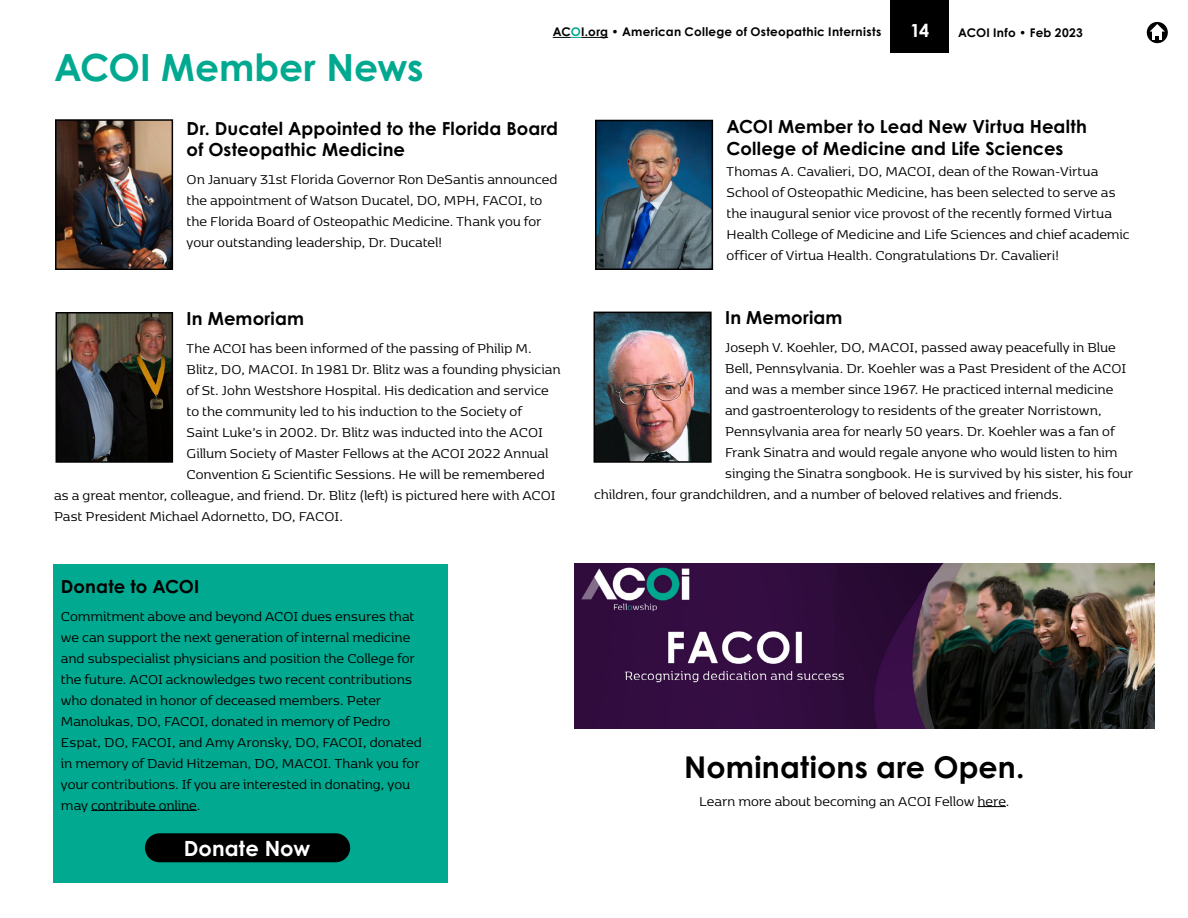
<style>
.page{position:relative;width:1188px;height:918px;background:#fff}
.page>*{position:absolute;margin:0;border:0;box-sizing:border-box;transform-origin:0 0}
.t1{font:700 37.5px "Century Gothic Pro";color:#00a98f}
.t2{font:700 30px "Century Gothic Pro";letter-spacing:.005em;color:#000}
.t3{font:700 21px "Century Gothic Pro";letter-spacing:.005em;color:#fff}
.t4{font:700 18px/21.6px "Century Gothic Pro";letter-spacing:.005em;color:#000}
.t5{font:700 18px "Century Gothic Pro";color:#fff}
.t6{font:15px/21px "Kobenhavn";color:#000}
.t7{font:700 12px "Century Gothic Pro";letter-spacing:.025em;color:#000}
.s1{color:#00a98f}
</style>
<div class="page">
<div style="left:890px;top:0;width:59px;height:53px;background:#000"></div>
<svg style="left:553px;top:37px;width:55px;height:1px"></svg>
<div style="left:53px;top:565px;width:394px;height:318px;background:#00a98f"></div>
<img style="left:58px;top:122px;width:112px;height:145px">
<div style="left:55px;top:119px;width:118px;height:151px;border:2px solid #000"></div>
<img style="left:59px;top:315px;width:111px;height:145px">
<div style="left:56px;top:312px;width:117px;height:151px;border:2px solid #000"></div>
<img style="left:598px;top:123px;width:112px;height:144px">
<div style="left:595px;top:120px;width:118px;height:150px;border:2px solid #000"></div>
<img style="left:597px;top:315px;width:112px;height:145px">
<div style="left:594px;top:312px;width:118px;height:151px;border:2px solid #000"></div>
<hr style="left:91px;top:810px;width:106px;height:1px;background:#000">
<img style="left:574px;top:563px;width:580px;height:166px">
<svg style="left:978px;top:806px;width:28px;height:1px"></svg>
<div style="left:145px;top:833px;width:205px;height:29px;background:#000;border-radius:14px"></div>
<div style="left:1147px;top:22px;width:21px;height:21px;background:#000;border-radius:50%"></div>
<svg style="left:1150px;top:24px;width:15px;height:16px"></svg>
<p class="t7" style="left:553px;top:24px;width:330px">AC<span class="s1">O</span>I.org • American College of Osteopathic Internists</p>
<p class="t5" style="left:910px;top:19px;width:21px">14</p>
<p class="t7" style="left:958px;top:25px;width:126px">ACOI Info • Feb 2023</p>
<h1 class="t1" style="left:54px;top:44px;width:371px">ACOI Member News</h1>
<p class="t4" style="left:187px;top:117px;width:373px">Dr. Ducatel Appointed to the Florida Board of Osteopathic Medicine</p>
<p class="t6" style="left:187px;top:168px;width:372px">On January 31st Florida Governor Ron DeSantis announced the appointment of Watson Ducatel, DO, MPH, FACOI, to the Florida Board of Osteopathic Medicine. Thank you for your outstanding leadership, Dr. Ducatel!</p>
<p class="t4" style="left:187px;top:308px;width:119px">In Memoriam</p>
<p class="t6" style="left:187px;top:337px;width:347px">The ACOI has been informed of the passing of Philip M.</p>
<p class="t6" style="left:187px;top:358px;width:376px">Blitz, DO, MACOI. In 1981 Dr. Blitz was a founding physician</p>
<p class="t6" style="left:187px;top:379px;width:364px">of St. John Westshore Hospital. His dedication and service</p>
<p class="t6" style="left:187px;top:400px;width:337px">to the community led to his induction to the Society of</p>
<p class="t6" style="left:187px;top:421px;width:358px">Saint Luke’s in 2002. Dr. Blitz was inducted into the ACOI</p>
<p class="t6" style="left:187px;top:442px;width:363px">Gillum Society of Master Fellows at the ACOI 2022 Annual</p>
<p class="t6" style="left:187px;top:463px;width:360px">Convention &amp; Scientific Sessions. He will be remembered</p>
<p class="t6" style="left:54px;top:484px;width:503px">as a great mentor, colleague, and friend. Dr. Blitz (left) is pictured here with ACOI</p>
<p class="t6" style="left:54px;top:505px;width:290px">Past President Michael Adornetto, DO, FACOI.</p>
<p class="t4" style="left:61px;top:575px;width:140px">Donate to ACOI</p>
<p class="t6" style="left:61px;top:605px;width:362px">Commitment above and beyond ACOI dues ensures that we can support the next generation of internal medicine and subspecialist physicians and position the College for the future. ACOI acknowledges two recent contributions who donated in honor of deceased members. Peter Manolukas, DO, FACOI, donated in memory of Pedro Espat, DO, FACOI, and Amy Aronsky, DO, FACOI, donated in memory of David Hitzeman, DO, MACOI. Thank you for your contributions. If you are interested in donating, you may contribute online.</p>
<h3 class="t3" style="left:184px;top:835px;width:128px">Donate Now</h3>
<p class="t4" style="left:727px;top:116px;width:362px">ACOI Member to Lead New Virtua Health<br>College of Medicine and Life Sciences</p>
<p class="t6" style="left:727px;top:160px;width:405px">Thomas A. Cavalieri, DO, MACOI, dean of the Rowan-Virtua School of Osteopathic Medicine, has been selected to serve as the inaugural senior vice provost of the recently formed Virtua Health College of Medicine and Life Sciences and chief academic officer of Virtua Health. Congratulations Dr. Cavalieri!</p>
<p class="t4" style="left:725px;top:306px;width:119px">In Memoriam</p>
<p class="t6" style="left:725px;top:336px;width:392px">Joseph V. Koehler, DO, MACOI, passed away peacefully in Blue</p>
<p class="t6" style="left:725px;top:357px;width:403px">Bell, Pennsylvania. Dr. Koehler was a Past President of the ACOI</p>
<p class="t6" style="left:725px;top:378px;width:390px">and was a member since 1967. He practiced internal medicine</p>
<p class="t6" style="left:725px;top:399px;width:378px">and gastroenterology to residents of the greater Norristown,</p>
<p class="t6" style="left:725px;top:420px;width:391px">Pennsylvania area for nearly 50 years. Dr. Koehler was a fan of</p>
<p class="t6" style="left:725px;top:441px;width:394px">Frank Sinatra and would regale anyone who would listen to him</p>
<p class="t6" style="left:725px;top:462px;width:409px">singing the Sinatra songbook. He is survived by his sister, his four</p>
<p class="t6" style="left:594px;top:483px;width:470px">children, four grandchildren, and a number of beloved relatives and friends.</p>
<h2 class="t2" style="left:684px;top:748px;width:342px">Nominations are Open.</h2>
<p class="t6" style="left:699px;top:790px;width:312px">Learn more about becoming an ACOI Fellow here.</p>
</div>
